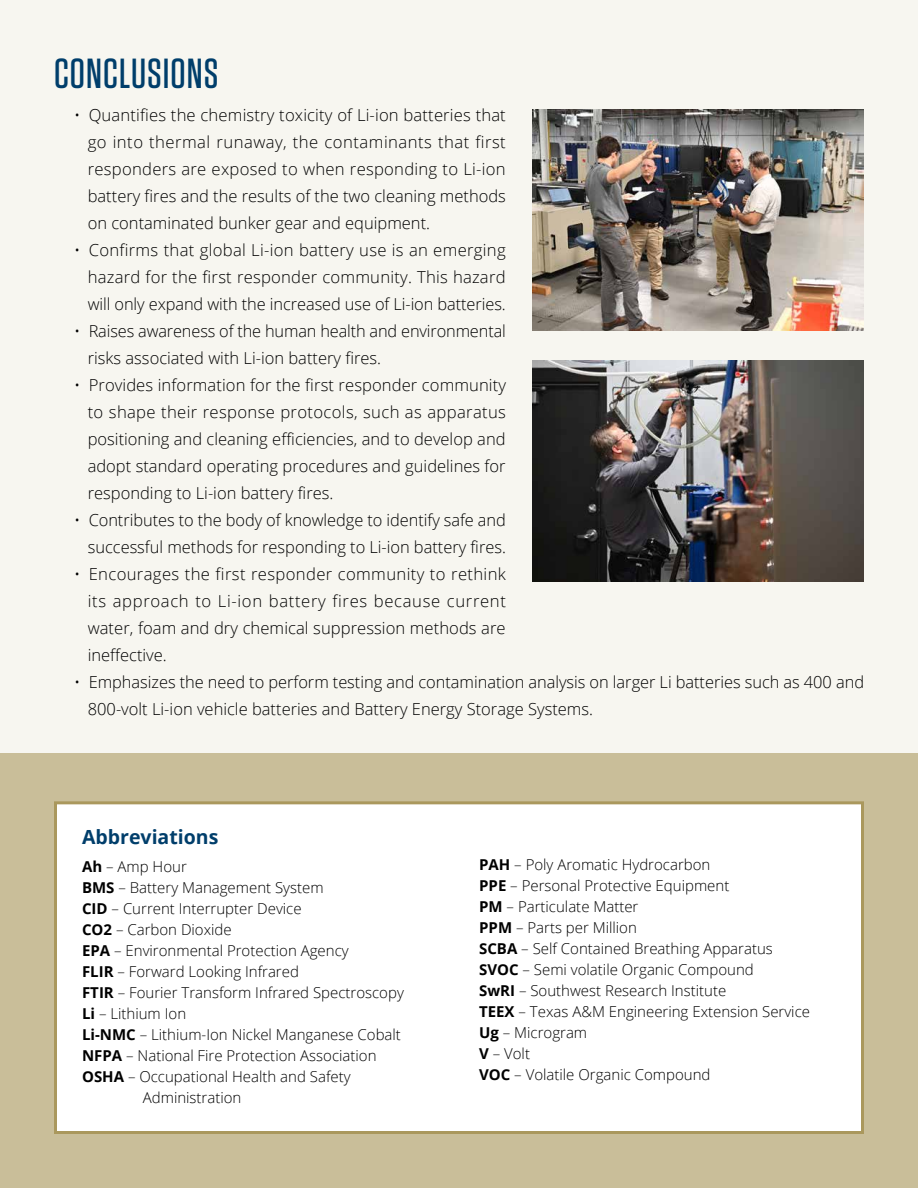
<style>
.page{position:relative;width:918px;height:1188px;background:#f7f6f0}
.page>*{position:absolute;margin:0;border:0;box-sizing:border-box;transform-origin:0 0}
.Section_Title_-_H2{font:500 42px "Tungsten";letter-spacing:.025em;color:#003e6b}
.t1{font:700 19.5px "Open Sans";color:#003e6b}
.t2{font:300 16.5px/27px "Open Sans";color:#000;text-align:justify}
.Body_-_P{font:300 15px/21px "Open Sans";color:#000}
.s1{font-weight:700}
</style>
<div class="page">
<div style="left:0;top:754px;width:918px;height:434px;background:#c9be99"></div>
<div style="left:54px;top:801px;width:810px;height:333px;background:#fff;border:3px solid #aa985d"></div>
<img style="left:532px;top:360px;width:332px;height:221px">
<img style="left:533px;top:110px;width:331px;height:220px">
<h2 class="Section_Title_-_H2" style="left:54px;top:51px;width:166px">CONCLUSIONS</h2>
<p class="t2" style="left:88px;top:101px;width:420px;text-indent:-14px">• Quantifies the chemistry toxicity of Li-ion batteries that go into thermal runaway, the contaminants that first responders are exposed to when responding to Li-ion battery fires and the results of the two cleaning methods on contaminated bunker gear and equipment.</p>
<p class="t2" style="left:88px;top:236px;width:420px;text-indent:-14px">• Confirms that global Li-ion battery use is an emerging hazard for the first responder community. This hazard will only expand with the increased use of Li-ion batteries.</p>
<p class="t2" style="left:88px;top:317px;width:420px;text-indent:-14px">• Raises awareness of the human health and environmental risks associated with Li-ion battery fires.</p>
<p class="t2" style="left:88px;top:371px;width:420px;text-indent:-14px">• Provides information for the first responder community to shape their response protocols, such as apparatus positioning and cleaning efficiencies, and to develop and adopt standard operating procedures and guidelines for responding to Li-ion battery fires.</p>
<p class="t2" style="left:74px;top:506px;width:433px;text-align:right">• Contributes to the body of knowledge to identify safe and successful methods for responding to Li-ion battery fires.</p>
<p class="t2" style="left:88px;top:560px;width:420px;text-indent:-14px">• Encourages the first responder community to rethink its approach to Li-ion battery fires because current water, foam and dry chemical suppression methods are ineffective.</p>
<p class="t2" style="left:88px;top:668px;width:778px;text-indent:-14px">• Emphasizes the need to perform testing and contamination analysis on larger Li batteries such as 400 and<br>800-volt Li-ion vehicle batteries and Battery Energy Storage Systems.</p>
<h3 class="t1" style="left:82px;top:824px;width:138px">Abbreviations</h3>
<p class="Body_-_P" style="left:82px;top:856px;width:106px"><span class="s1">Ah</span> – Amp Hour</p>
<p class="Body_-_P" style="left:82px;top:877px;width:243px"><span class="s1">BMS</span> – Battery Management System</p>
<p class="Body_-_P" style="left:82px;top:898px;width:221px"><span class="s1">CID</span> – Current Interrupter Device</p>
<p class="Body_-_P" style="left:82px;top:919px;width:151px"><span class="s1">CO2</span> – Carbon Dioxide</p>
<p class="Body_-_P" style="left:82px;top:940px;width:268px"><span class="s1">EPA</span> – Environmental Protection Agency</p>
<p class="Body_-_P" style="left:82px;top:961px;width:218px"><span class="s1">FLIR</span> – Forward Looking Infrared</p>
<p class="Body_-_P" style="left:82px;top:982px;width:323px"><span class="s1">FTIR</span> – Fourier Transform Infrared Spectroscopy</p>
<p class="Body_-_P" style="left:82px;top:1003px;width:106px"><span class="s1">Li</span> – Lithium Ion</p>
<p class="Body_-_P" style="left:82px;top:1024px;width:320px"><span class="s1">Li-NMC</span> – Lithium-Ion Nickel Manganese Cobalt</p>
<p class="Body_-_P" style="left:82px;top:1045px;width:296px"><span class="s1">NFPA</span> – National Fire Protection Association</p>
<p class="Body_-_P" style="left:143px;top:1066px;width:209px;text-indent:-61px"><span class="s1">OSHA</span> – Occupational Health and Safety<br>Administration</p>
<p class="Body_-_P" style="left:479px;top:854px;width:233px"><span class="s1">PAH</span> – Poly Aromatic Hydrocarbon</p>
<p class="Body_-_P" style="left:479px;top:875px;width:252px"><span class="s1">PPE</span> – Personal Protective Equipment</p>
<p class="Body_-_P" style="left:479px;top:896px;width:161px"><span class="s1">PM</span> – Particulate Matter</p>
<p class="Body_-_P" style="left:479px;top:917px;width:159px"><span class="s1">PPM</span> – Parts per Million</p>
<p class="Body_-_P" style="left:479px;top:938px;width:295px"><span class="s1">SCBA</span> – Self Contained Breathing Apparatus</p>
<p class="Body_-_P" style="left:479px;top:959px;width:276px"><span class="s1">SVOC</span> – Semi volatile Organic Compound</p>
<p class="Body_-_P" style="left:479px;top:980px;width:249px"><span class="s1">SwRI</span> – Southwest Research Institute</p>
<p class="Body_-_P" style="left:479px;top:1001px;width:332px"><span class="s1">TEEX</span> – Texas A&amp;M Engineering Extension Service</p>
<p class="Body_-_P" style="left:479px;top:1022px;width:110px"><span class="s1">Ug</span> – Microgram</p>
<p class="Body_-_P" style="left:479px;top:1043px;width:52px"><span class="s1">V</span> – Volt</p>
<p class="Body_-_P" style="left:479px;top:1064px;width:233px"><span class="s1">VOC</span> – Volatile Organic Compound</p>
</div>
